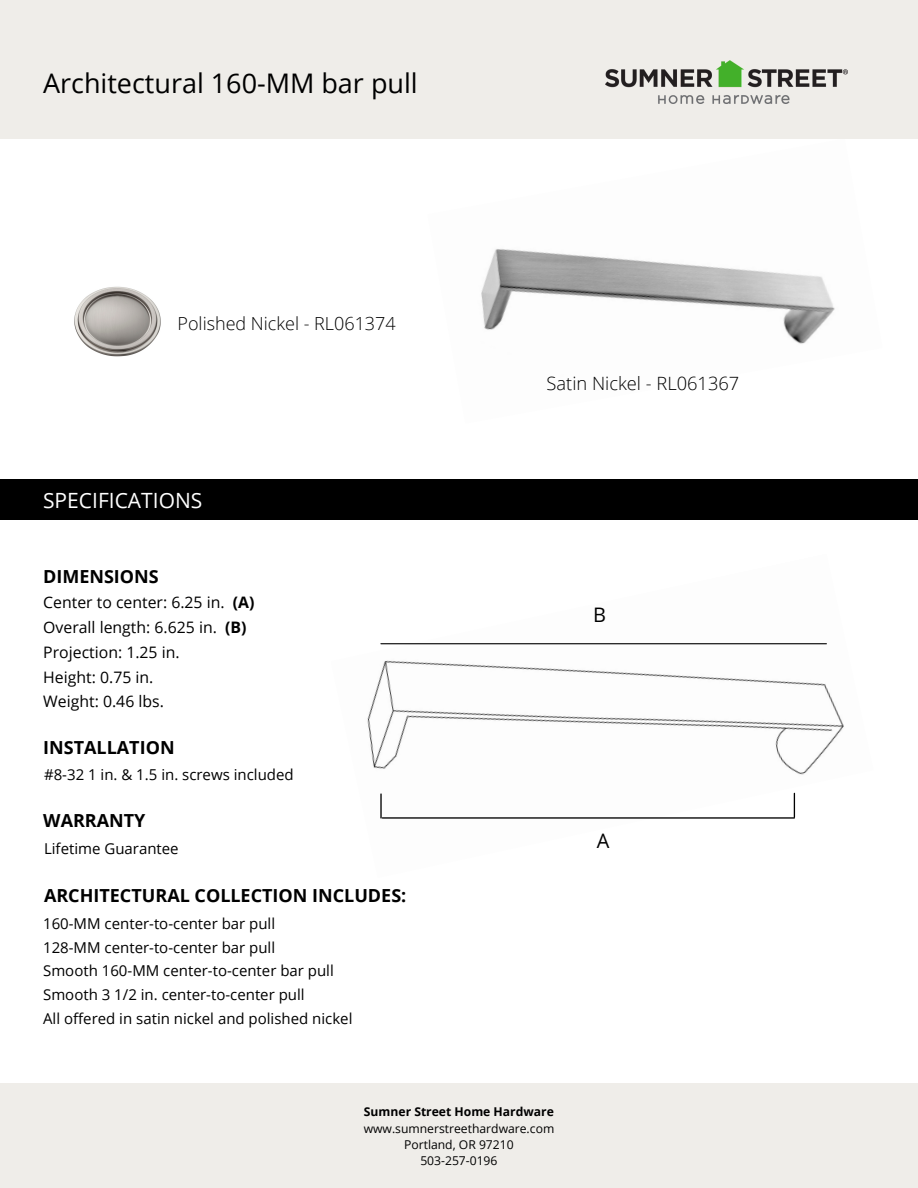
<style>
.page{position:relative;width:918px;height:1188px;background:#fff}
.page>*{position:absolute;margin:0;border:0;box-sizing:border-box;transform-origin:0 0}
.t1{font:27px "Open Sans";color:#000}
.t2{font:21px "Open Sans";color:#fff}
.t3{font:19.95px "Open Sans";color:#000}
.t4{font:300 18.3px "Open Sans";color:#000}
.t5{font:700 18px "Open Sans";color:#000}
.t6{font:300 18px "Open Sans";color:#000}
.t7{font:15.75px "Open Sans";color:#000}
.t8{font:15px "Open Sans";color:#000}
.t9{font:12.15px "Open Sans";color:#000}
.t10{font:700 12.15px "Open Sans";color:#000}
.s1{font-weight:700}
</style>
<div class="page">
<img style="left:481px;top:249px;width:354px;height:95px">
<div style="left:0;top:0;width:918px;height:138px;background:#efede9"></div>
<div style="left:0;top:480px;width:918px;height:40px;background:#000"></div>
<img style="left:605px;top:60px;width:242px;height:44px">
<img style="left:69px;top:275px;width:97px;height:97px;border-radius:50%">
<div style="left:0;top:1083px;width:918px;height:105px;background:#efede9"></div>
<img style="left:367px;top:643px;width:477px;height:176px">
<hr style="left:381px;top:643px;width:445px;height:1px;background:#000">
<hr style="left:382px;top:817px;width:412px;height:2px;background:#000">
<hr style="left:380px;top:794px;width:2px;height:24px;background:#000">
<svg style="left:794px;top:793px;width:1px;height:24px"></svg>
<p class="t1" style="left:43px;top:64px;width:376px">Architectural 160-MM bar pull</p>
<p class="t6" style="left:178px;top:310px;width:220px">Polished Nickel - RL061374</p>
<p class="t2" style="left:43px;top:485px;width:161px">SPECIFICATIONS</p>
<p class="t5" style="left:43px;top:563px;width:117px">DIMENSIONS</p>
<p class="t7" style="left:43px;top:591px;width:213px">Center to center: 6.25 in. <span class="s1">(A)</span></p>
<p class="t7" style="left:43px;top:616px;width:205px">Overall length: 6.625 in. <span class="s1">(B)</span></p>
<p class="t7" style="left:43px;top:641px;width:138px">Projection: 1.25 in.</p>
<p class="t7" style="left:43px;top:666px;width:112px">Height: 0.75 in.</p>
<p class="t7" style="left:43px;top:690px;width:122px">Weight: 0.46 lbs.</p>
<p class="t5" style="left:43px;top:734px;width:133px">INSTALLATION</p>
<p class="t8" style="left:44px;top:764px;width:251px">#8-32 1 in. &amp; 1.5 in. screws included</p>
<p class="t5" style="left:43px;top:808px;width:104px">WARRANTY</p>
<p class="t8" style="left:44px;top:838px;width:136px">Lifetime Guarantee</p>
<p class="t5" style="left:44px;top:883px;width:364px">ARCHITECTURAL COLLECTION INCLUDES:</p>
<p class="t8" style="left:43px;top:913px;width:234px">160-MM center-to-center bar pull</p>
<p class="t8" style="left:43px;top:937px;width:234px">128-MM center-to-center bar pull</p>
<p class="t8" style="left:43px;top:960px;width:292px">Smooth 160-MM center-to-center bar pull</p>
<p class="t8" style="left:43px;top:984px;width:263px">Smooth 3 1/2 in. center-to-center pull</p>
<p class="t8" style="left:43px;top:1008px;width:311px">All offered in satin nickel and polished nickel</p>
<p class="t4" style="left:547px;top:370px;width:194px">Satin Nickel - RL061367</p>
<p class="t3" style="left:593px;top:601px;width:14px">B</p>
<p class="t3" style="left:597px;top:826px;width:14px">A</p>
<p class="t10" style="left:364px;top:1103px;width:191px">Sumner Street Home Hardware</p>
<p class="t9" style="left:364px;top:1120px;width:192px">www.sumnerstreethardware.com</p>
<p class="t9" style="left:404px;top:1136px;width:111px">Portland, OR 97210</p>
<p class="t9" style="left:420px;top:1152px;width:79px">503-257-0196</p>
</div>
